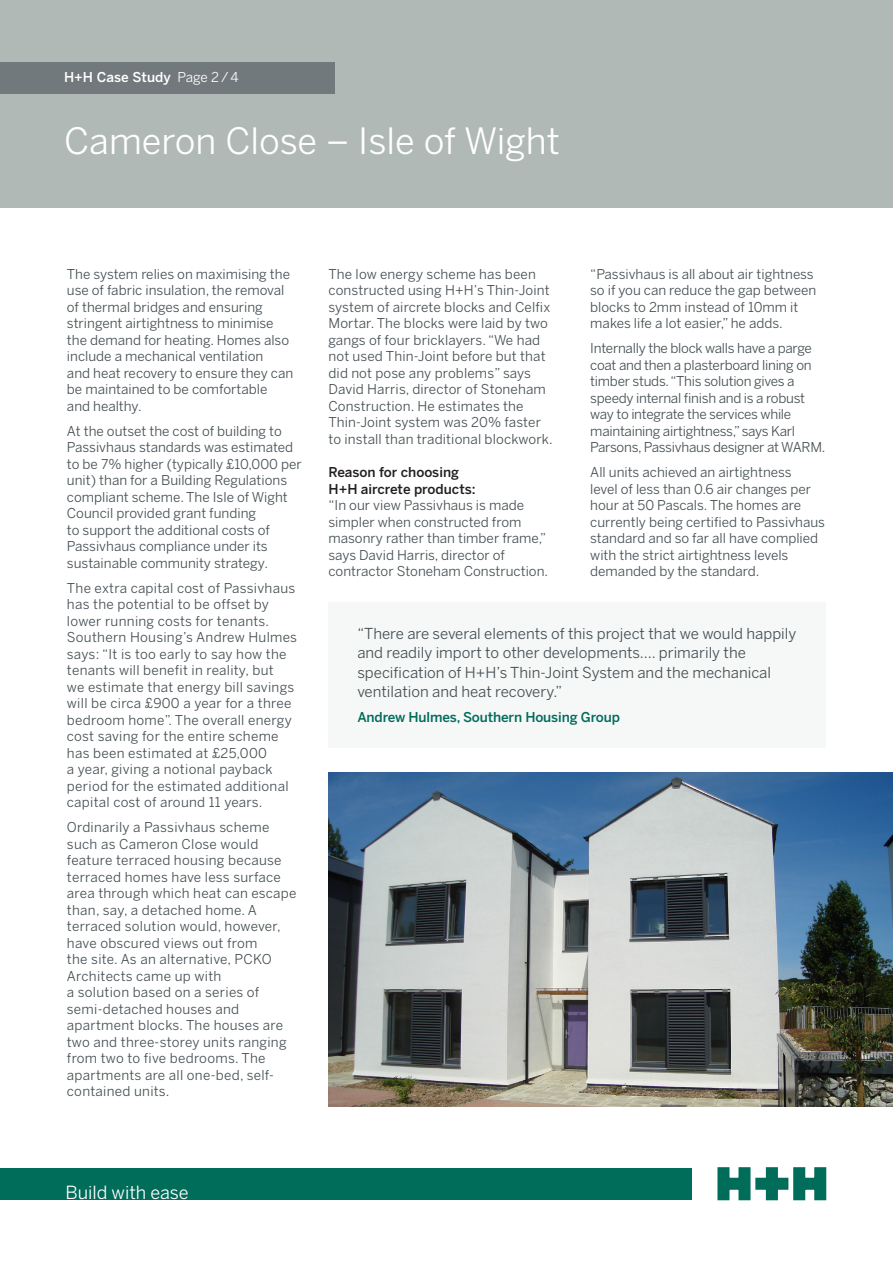
<style>
.page{position:relative;width:893px;height:1263px;background:#fff}
.page>*{position:absolute;margin:0;border:0;box-sizing:border-box;transform-origin:0 0}
.t1{font:36px "Benton Sans";color:#fff}
.t2{font:18px "Benton Sans";color:#fff}
._4_body_text_8_11{font:15px/19.5px "Benton Sans";color:#444e52}
._4_body_text_8_11-2{font:13.5px/16.5px "Benton Sans";color:#444e52}
._4_body_text_8_11-3{font:13.5px/16.5px "Benton Sans";letter-spacing:.02em;color:#444e52}
._4_body_text_8_11-4{font:13.5px/16.5px "Benton Sans";letter-spacing:-.02em;color:#444e52}
._4_body_text_8_11-5{font:500 13.5px "Benton Sans";color:#231f20}
._4_body_text_8_11-6{font:500 13.5px "Benton Sans";letter-spacing:-.01em;color:#006c5a}
.t3{font:500 13.5px "Benton Sans";color:#fff}
.s1{font-weight:400}
</style>
<div class="page">
<div style="left:0;top:0;width:893px;height:208px;background:#b1b9b7"></div>
<div style="left:0;top:63px;width:335px;height:31px;background:#72797d"></div>
<svg style="left:717px;top:1167px;width:110px;height:34px"></svg>
<div style="left:0;top:1168px;width:692px;height:31px;background:#006c5a"></div>
<div style="left:329px;top:602px;width:497px;height:145px;background:#f6f7f7"></div>
<img style="left:328px;top:773px;width:565px;height:334px">
<p class="t3" style="left:64px;top:69px;width:176px">H+H Case Study <span class="s1">Page 2 / 4</span></p>
<h1 class="t1" style="left:64px;top:120px;width:497px">Cameron Close – Isle of Wight</h1>
<p class="_4_body_text_8_11-2" style="left:67px;top:265px;width:228px">The system relies on maximising the use of fabric insulation, the removal of thermal bridges and ensuring stringent airtightness to minimise the demand for heating. Homes also include a mechanical ventilation<br>and heat recovery to ensure they can be maintained to be comfortable and healthy.</p>
<p class="_4_body_text_8_11-2" style="left:67px;top:422px;width:236px">At the outset the cost of building to Passivhaus standards was estimated to be 7% higher (typically £10,000 per unit) than for a Building Regulations compliant scheme. The Isle of Wight Council provided grant funding<br>to support the additional costs of Passivhaus compliance under its sustainable community strategy.</p>
<p class="_4_body_text_8_11-3" style="left:67px;top:579px;width:232px">The extra capital cost of Passivhaus has the potential to be offset by lower running costs for tenants.<br>Southern Housing’s Andrew Hulmes says: “It is too early to say how the tenants will benefit in reality, but<br>we estimate that energy bill savings will be circa £900 a year for a three bedroom home”. The overall energy cost saving for the entire scheme has been estimated at £25,000<br>a year, giving a notional payback period for the estimated additional capital cost of around 11 years.</p>
<p class="_4_body_text_8_11-3" style="left:67px;top:819px;width:231px">Ordinarily a Passivhaus scheme such as Cameron Close would feature terraced housing because terraced homes have less surface area through which heat can escape than, say, a detached home. A terraced solution would, however, have obscured views out from<br>the site. As an alternative, PCKO<br>Architects came up with<br>a solution based on a series of semi-detached houses and apartment blocks. The houses are two and three-storey units ranging from two to five bedrooms. The apartments are all one-bed, self&shy;contained units.</p>
<p class="_4_body_text_8_11-2" style="left:328px;top:265px;width:226px">The low energy scheme has been constructed using H+H’s Thin-Joint system of aircrete blocks and Celfix Mortar. The blocks were laid by two gangs of four bricklayers. “We had not used Thin-Joint before but that did not pose any problems” says David Harris, director of Stoneham Construction. He estimates the Thin-Joint system was 20% faster to install than traditional blockwork.</p>
<p class="_4_body_text_8_11-5" style="left:328px;top:464px;width:132px">Reason for choosing</p>
<p class="_4_body_text_8_11-5" style="left:328px;top:481px;width:149px">H+H aircrete products:</p>
<p class="_4_body_text_8_11-2" style="left:328px;top:497px;width:221px">“In our view Passivhaus is made simpler when constructed from masonry rather than timber frame,” says David Harris, director of contractor Stoneham Construction.</p>
<p class="_4_body_text_8_11-2" style="left:590px;top:265px;width:228px">“Passivhaus is all about air tightness so if you can reduce the gap between blocks to 2mm instead of 10mm it makes life a lot easier,” he adds.</p>
<p class="_4_body_text_8_11-4" style="left:590px;top:340px;width:237px">Internally the block walls have a parge coat and then a plasterboard lining on timber studs. “This solution gives a speedy internal finish and is a robust way to integrate the services while maintaining airtightness,” says Karl Parsons, Passivhaus designer at WARM.</p>
<p class="_4_body_text_8_11-2" style="left:590px;top:464px;width:236px">All units achieved an airtightness<br>level of less than 0.6 air changes per hour at 50 Pascals. The homes are currently being certified to Passivhaus standard and so far all have complied with the strict airtightness levels demanded by the standard.</p>
<p class="_4_body_text_8_11" style="left:357px;top:623px;width:441px">“There are several elements of this project that we would happily and readily import to other developments…. primarily the specification of H+H’s Thin-Joint System and the mechanical ventilation and heat recovery.”</p>
<p class="_4_body_text_8_11-6" style="left:357px;top:709px;width:264px">Andrew Hulmes, Southern Housing Group</p>
<h2 class="t2" style="left:65px;top:1182px;width:125px">Build with ease</h2>
</div>
